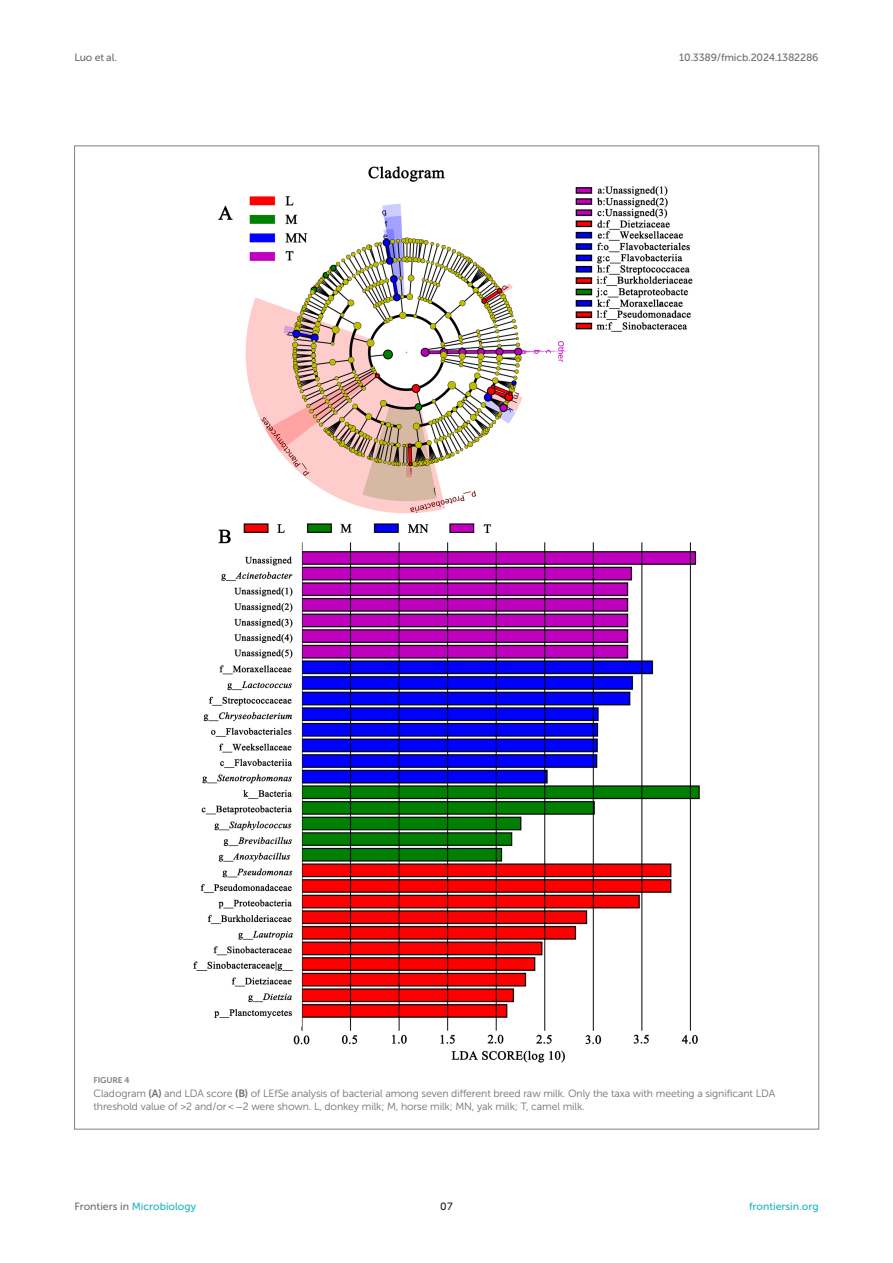
<style>
.page{position:relative;width:893px;height:1263px;background:#fff}
.page>*{position:absolute;margin:0;border:0;box-sizing:border-box;transform-origin:0 0}
.FIG_LEG{font:10.5px/13.5px "Museo Sans 300";letter-spacing:-.01em;color:#706f70}
.t1{font:10.5px "Museo Sans 500";color:#1db5c3}
.t2{font:10.5px "Museo Sans 500";letter-spacing:-.015em;color:#706f70}
.t3{font:10.5px "Museo Sans 500";color:#1b1c1b}
.FIG_HD{font:8.25px "Museo Sans 700";letter-spacing:-.01em;color:#7e7f7f}
.s1{font-family:"Museo Sans 700"}
.s2{font-family:"STIX General"}
.s3{color:#706f70}
</style>
<div class="page">
<img style="left:193px;top:166px;width:507px;height:897px">
<p class="t2" style="left:74px;top:51px;width:44px">Luo et al.</p>
<p class="t2" style="left:679px;top:51px;width:141px">10.3389/fmicb.2024.1382286</p>
<p class="FIG_HD" style="left:94px;top:1076px;width:37px">FIGURE 4</p>
<p class="FIG_LEG" style="left:94px;top:1086px;width:683px">Cladogram <span class="s1">(A)</span> and LDA score <span class="s1">(B)</span> of LEfSe analysis of bacterial among seven different breed raw milk. Only the taxa with meeting a significant LDA threshold value of &gt;2 and/or &lt; <span class="s2">−</span>2 were shown. L, donkey milk; M, horse milk; MN, yak milk; T, camel milk.</p>
<p class="t1" style="left:74px;top:1200px;width:123px"><span class="s3">Frontiers in</span> Microbiology</p>
<p class="t3" style="left:440px;top:1200px;width:14px">07</p>
<p class="t1" style="left:749px;top:1200px;width:71px">frontiersin.org</p>
</div>
